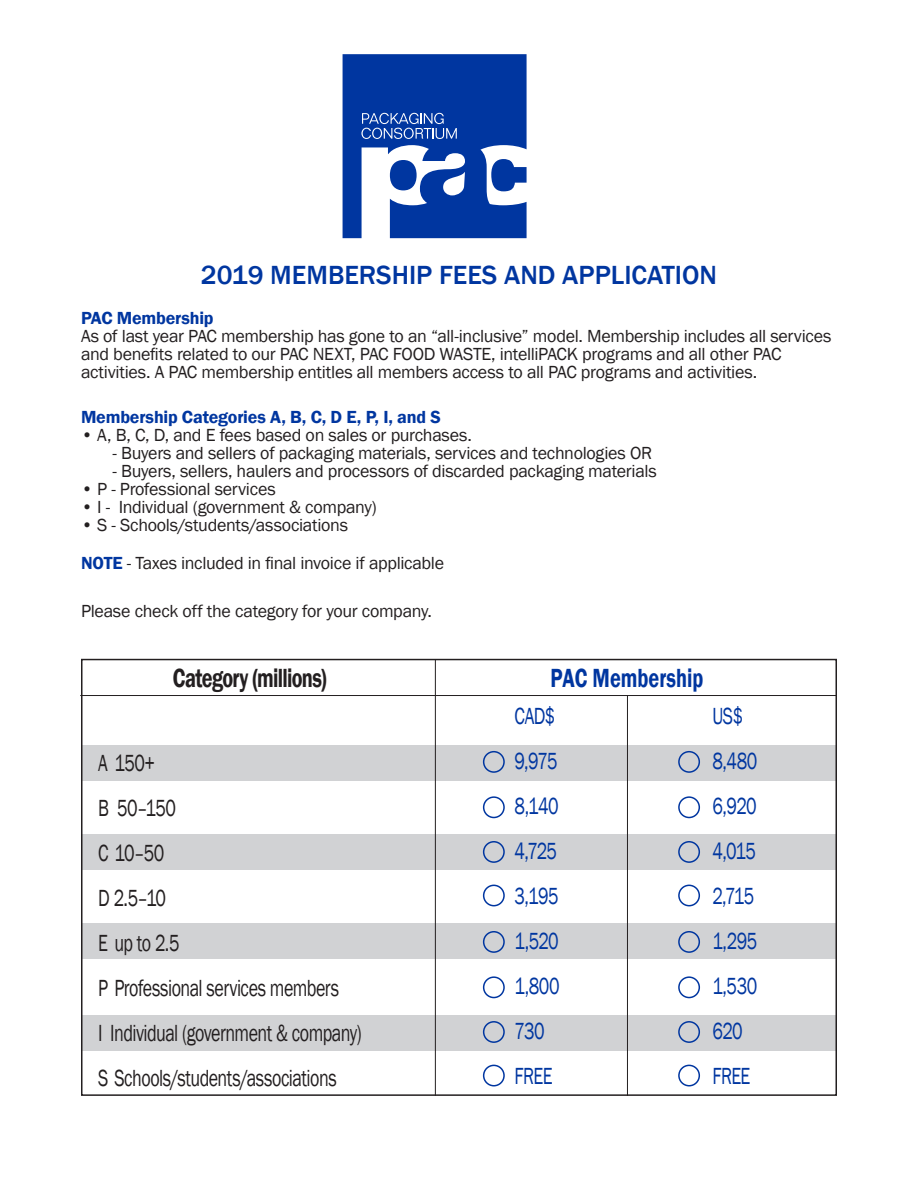
<style>
.page{position:relative;width:918px;height:1188px;background:#fff}
.page>*{position:absolute;margin:0;border:0;box-sizing:border-box;transform-origin:0 0}
.t1{font:500 27px "Franklin Gothic";color:#0036a0}
.t2{font:600 27px "Franklin Gothic";letter-spacing:-.03em;color:#231f20;scale:.75 1}
.t3{font:600 27px "Franklin Gothic";color:#0036a0;scale:.75 1}
.t4{font:24px "Franklin Gothic";letter-spacing:-.03em;color:#231f20;scale:.75 1}
.t5{font:24px "Franklin Gothic";letter-spacing:-.03em;color:#0036a0;scale:.75 1}
.t6{font:18px/18px "Franklin Gothic";letter-spacing:-.02em;color:#231f20}
.t7{font:600 18px "Franklin Gothic";letter-spacing:-.01em;color:#0036a0}
.s1{font-weight:600;color:#0036a0}
</style>
<div class="page">
<div style="left:82px;top:745px;width:755px;height:36px;background:#d1d2d4"></div>
<div style="left:82px;top:834px;width:755px;height:36px;background:#d1d2d4"></div>
<div style="left:82px;top:923px;width:755px;height:36px;background:#d1d2d4"></div>
<div style="left:82px;top:1015px;width:755px;height:36px;background:#d1d2d4"></div>
<hr style="left:435px;top:660px;width:1px;height:436px;background:#231f20">
<hr style="left:627px;top:695px;width:1px;height:401px;background:#231f20">
<hr style="left:80px;top:695px;width:756px;height:1px;background:#231f20">
<div style="left:81px;top:659px;width:756px;height:437px;border:2px solid #231f20"></div>
<svg style="left:343px;top:54px;width:184px;height:184px"></svg>
<div style="left:483px;top:751px;width:22px;height:22px;border:2px solid #0036a0;border-radius:50%"></div>
<div style="left:483px;top:931px;width:22px;height:22px;border:2px solid #0036a0;border-radius:50%"></div>
<div style="left:483px;top:796px;width:22px;height:22px;border:2px solid #0036a0;border-radius:50%"></div>
<div style="left:483px;top:976px;width:22px;height:22px;border:2px solid #0036a0;border-radius:50%"></div>
<div style="left:483px;top:841px;width:22px;height:22px;border:2px solid #0036a0;border-radius:50%"></div>
<div style="left:483px;top:1021px;width:22px;height:22px;border:2px solid #0036a0;border-radius:50%"></div>
<div style="left:483px;top:885px;width:22px;height:21px;border:2px solid #0036a0;border-radius:50%"></div>
<div style="left:483px;top:1065px;width:22px;height:21px;border:2px solid #0036a0;border-radius:50%"></div>
<div style="left:678px;top:751px;width:22px;height:22px;border:2px solid #0036a0;border-radius:50%"></div>
<div style="left:678px;top:931px;width:22px;height:22px;border:2px solid #0036a0;border-radius:50%"></div>
<div style="left:678px;top:796px;width:22px;height:22px;border:2px solid #0036a0;border-radius:50%"></div>
<div style="left:678px;top:976px;width:22px;height:22px;border:2px solid #0036a0;border-radius:50%"></div>
<div style="left:678px;top:841px;width:22px;height:22px;border:2px solid #0036a0;border-radius:50%"></div>
<div style="left:678px;top:1021px;width:22px;height:22px;border:2px solid #0036a0;border-radius:50%"></div>
<div style="left:678px;top:885px;width:22px;height:21px;border:2px solid #0036a0;border-radius:50%"></div>
<div style="left:678px;top:1065px;width:22px;height:21px;border:2px solid #0036a0;border-radius:50%"></div>
<p class="t1" style="left:201px;top:258px;width:518px">2019 MEMBERSHIP FEES AND APPLICATION</p>
<p class="t6" style="left:81px;top:310px;width:752px"><span class="s1">PAC Membership<br></span>As of last year PAC membership has gone to an “all-inclusive” model. Membership includes all services and benefits related to our PAC NEXT, PAC FOOD WASTE, intelliPACK programs and all other PAC activities. A PAC membership entitles all members access to all PAC programs and activities.</p>
<p class="t7" style="left:81px;top:406px;width:361px">Membership Categories A, B, C, D E, P, I, and S</p>
<p class="t6" style="left:81px;top:427px;width:392px">• A, B, C, D, and E fees based on sales or purchases.</p>
<p class="t6" style="left:112px;top:445px;width:541px">- Buyers and sellers of packaging materials, services and technologies OR</p>
<p class="t6" style="left:112px;top:463px;width:546px">- Buyers, sellers, haulers and processors of discarded packaging materials</p>
<p class="t6" style="left:81px;top:481px;width:196px">• P - Professional services</p>
<p class="t6" style="left:81px;top:499px;width:297px">• I - Individual (government &amp; company)</p>
<p class="t6" style="left:81px;top:517px;width:269px">• S - Schools/students/associations</p>
<p class="t6" style="left:81px;top:555px;width:365px"><span class="s1">NOTE</span> - Taxes included in final invoice if applicable</p>
<p class="t6" style="left:81px;top:602px;width:352px">Please check off the category for your company.</p>
<p class="t2" style="left:173px;top:662px;width:207px">Category (millions)</p>
<p class="t3" style="left:550px;top:662px;width:206px">PAC Membership</p>
<p class="t4" style="left:98px;top:748px;width:77px">A 150+</p>
<p class="t4" style="left:98px;top:793px;width:105px">B 50–150</p>
<p class="t4" style="left:98px;top:838px;width:90px">C 10–50</p>
<p class="t4" style="left:98px;top:883px;width:92px">D 2.5–10</p>
<p class="t4" style="left:98px;top:928px;width:110px">E up to 2.5</p>
<p class="t4" style="left:98px;top:973px;width:323px">P Professional services members</p>
<p class="t4" style="left:98px;top:1018px;width:353px">I Individual (government &amp; company)</p>
<p class="t4" style="left:98px;top:1063px;width:319px">S Schools/students/associations</p>
<p class="t5" style="left:515px;top:701px;width:56px">CAD$</p>
<p class="t5" style="left:515px;top:746px;width:59px">9,975</p>
<p class="t5" style="left:515px;top:791px;width:60px">8,140</p>
<p class="t5" style="left:515px;top:836px;width:58px">4,725</p>
<p class="t5" style="left:515px;top:881px;width:60px">3,195</p>
<p class="t5" style="left:515px;top:926px;width:60px">1,520</p>
<p class="t5" style="left:515px;top:971px;width:62px">1,800</p>
<p class="t5" style="left:515px;top:1016px;width:42px">730</p>
<p class="t5" style="left:515px;top:1061px;width:52px">FREE</p>
<p class="t5" style="left:712px;top:701px;width:43px">US$</p>
<p class="t5" style="left:712px;top:746px;width:62px">8,480</p>
<p class="t5" style="left:712px;top:791px;width:61px">6,920</p>
<p class="t5" style="left:712px;top:836px;width:60px">4,015</p>
<p class="t5" style="left:712px;top:881px;width:58px">2,715</p>
<p class="t5" style="left:712px;top:926px;width:61px">1,295</p>
<p class="t5" style="left:712px;top:971px;width:61px">1,530</p>
<p class="t5" style="left:712px;top:1016px;width:42px">620</p>
<p class="t5" style="left:712px;top:1061px;width:52px">FREE</p>
</div>
